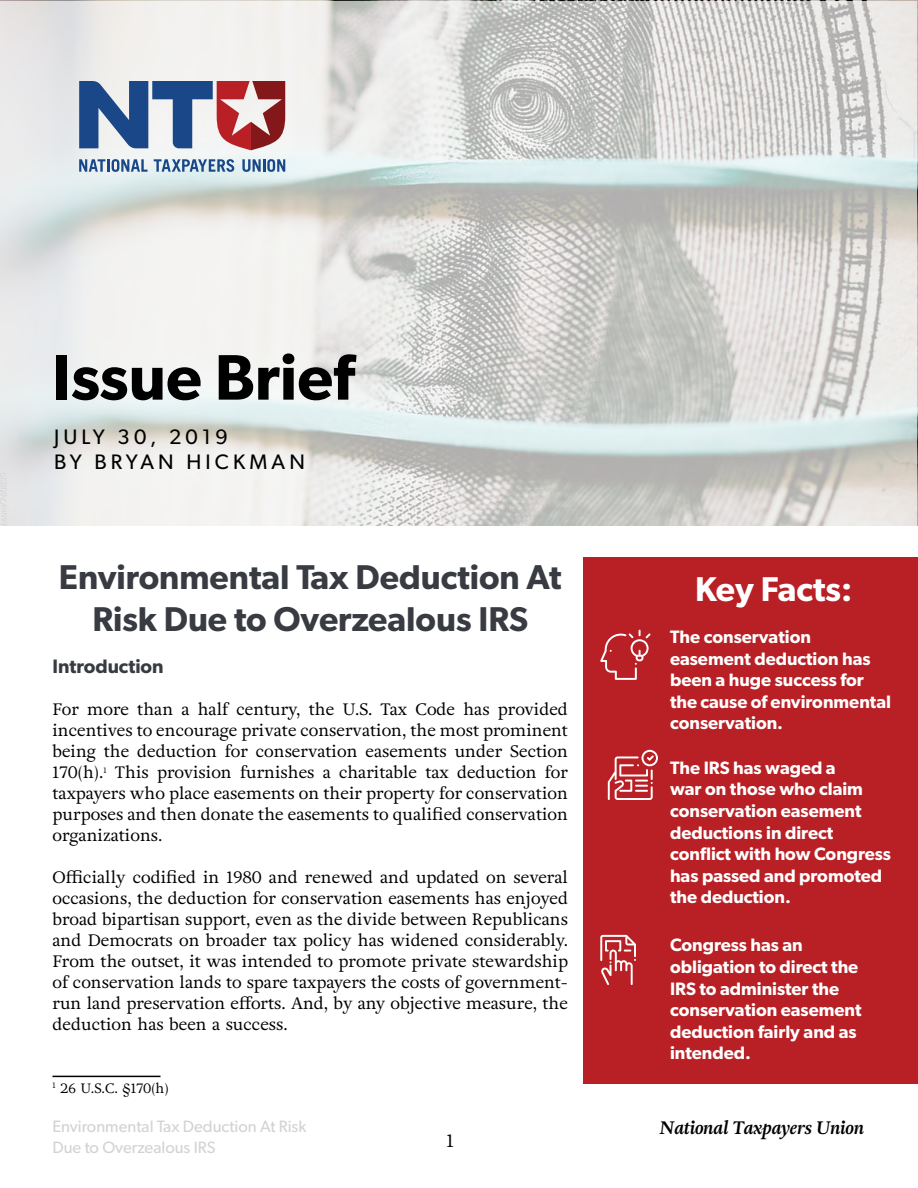
<style>
.page{position:relative;width:918px;height:1188px;background:#fff}
.page>*{position:absolute;margin:0;border:0;box-sizing:border-box;transform-origin:0 0}
.t1{font:600 64.5px "Gibson";color:#000}
.t2{font:600 34.5px/41.4px "Gibson";color:#383b42;text-align:center}
.t3{font:600 34.5px "Gibson";color:#fff}
.t4{font:21px "Gibson";letter-spacing:.2em;color:#000}
.t5{font:600 19.5px "Gibson";color:#383b42}
.t6{font:600 18px/21.6px "Gibson";color:#fff}
.t7{font:italic 700 18px "Adriane Text";color:#000}
.t8{font:18px "Adriane Text";color:#000}
.t9{font:16.5px/21px "Adriane Text";color:#000;text-align:justify}
.t10{font:16.5px/21px "Gibson";color:#d1d3d4}
.t11{font:13.5px "Adriane Text";color:#000}
</style>
<div class="page">
<svg style="left:0;top:1px;width:917px;height:525px"></svg>
<hr style="left:52px;top:1076px;width:108px;height:1px;background:#000">
<div style="left:583px;top:558px;width:335px;height:526px;background:#b82025"></div>
<svg style="left:600px;top:935px;width:36px;height:50px"></svg>
<svg style="left:608px;top:750px;width:50px;height:50px"></svg>
<svg style="left:600px;top:630px;width:51px;height:50px"></svg>
<svg style="left:79px;top:81px;width:206px;height:69px"></svg>
<svg style="left:79px;top:159px;width:69px;height:13px"></svg>
<svg style="left:154px;top:159px;width:80px;height:13px"></svg>
<svg style="left:242px;top:159px;width:43px;height:13px"></svg>
<h1 class="t1" style="left:52px;top:339px;width:303px">Issue Brief</h1>
<p class="t4" style="left:54px;top:424px;width:175px">JULY 30, 2019</p>
<p class="t4" style="left:54px;top:449px;width:253px">BY BRYAN HICKMAN</p>
<h2 class="t2" style="left:59px;top:556px;width:504px">Environmental Tax Deduction At<br>Risk Due to Overzealous IRS</h2>
<p class="t5" style="left:52px;top:654px;width:113px">Introduction</p>
<p class="t9" style="left:52px;top:698px;width:517px">For more than a half century, the U.S. Tax Code has provided incentives to encourage private conservation, the most prominent being the deduction for conservation easements under Section 170(h).<sup>1</sup> This provision furnishes a charitable tax deduction for taxpayers who place easements on their property for conservation purposes and then donate the easements to qualified conservation organizations.</p>
<p class="t9" style="left:53px;top:866px;width:517px">Officially codified in 1980 and renewed and updated on several occasions, the deduction for conservation easements has enjoyed broad bipartisan support, even as the divide between Republicans and Democrats on broader tax policy has widened considerably.<br>From the outset, it was intended to promote private stewardship of conservation lands to spare taxpayers the costs of government&shy;run land preservation efforts. And, by any objective measure, the deduction has been a success.</p>
<p class="t11" style="left:52px;top:1079px;width:118px"><sup>1</sup> 26 U.S.C. §170(h)</p>
<p class="t10" style="left:52px;top:1116px;width:255px">Environmental Tax Deduction At Risk<br>Due to Overzealous IRS</p>
<p class="t8" style="left:446px;top:1129px;width:9px">1</p>
<h2 class="t3" style="left:695px;top:568px;width:159px">Key Facts:</h2>
<p class="t6" style="left:670px;top:625px;width:222px">The conservation easement deduction has been a huge success for the cause of environmental conservation.</p>
<p class="t6" style="left:670px;top:756px;width:222px">The IRS has waged a<br>war on those who claim conservation easement deductions in direct conflict with how Congress has passed and promoted the deduction.</p>
<p class="t6" style="left:670px;top:934px;width:193px">Congress has an obligation to direct the<br>IRS to administer the conservation easement deduction fairly and as intended.</p>
<p class="t7" style="left:660px;top:1115px;width:206px">National Taxpayers Union</p>
</div>
